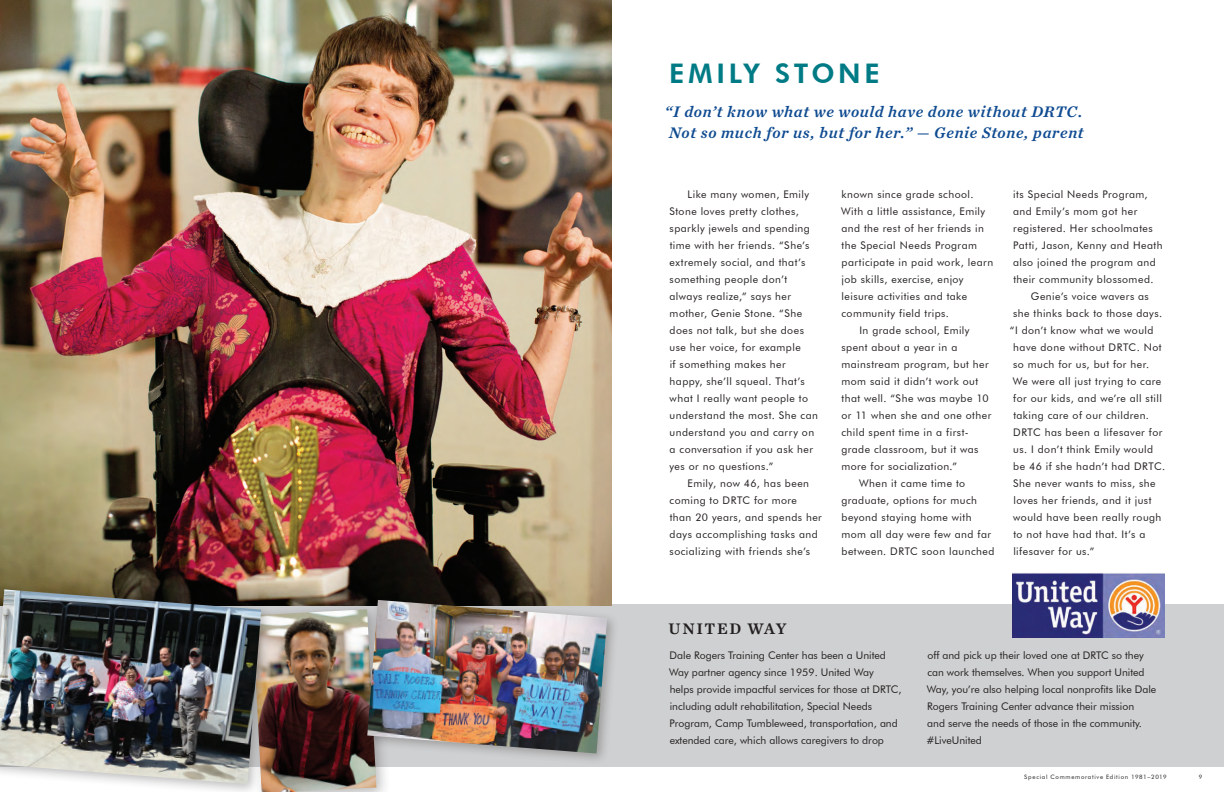
<style>
.page{position:relative;width:1224px;height:792px;background:#fff}
.page>*{position:absolute;margin:0;border:0;box-sizing:border-box;transform-origin:0 0}
.derek{font:800 27px "Futura BT";letter-spacing:.135em;color:#007b85}
.client_quote{font:italic 16px/21px "Chronicle Text G2 Semi";letter-spacing:.04em;color:#0f4b91}
.inset_headline{font:16px "Chronicle Text G2 Semi";letter-spacing:.095em;color:#231f20}
.client_success_story{font:10.5px/17px "Futura BT";letter-spacing:.045em;color:#231f20}
.inset_story_text{font:10.5px/17px "Futura BT";color:#231f20}
.t1{font:6px "Futura BT";letter-spacing:.12em;color:#231f20}
</style>
<div class="page">
<div style="left:0;top:604px;width:1224px;height:163px;background:#cfd0d1"></div>
<img style="left:0;top:0;width:612px;height:602px">
<div style="left:245px;top:602px;width:146px;height:190px;background:#231f20;opacity:.3"></div>
<img style="left:274px;top:609px;width:102px;height:183px">
<div style="left:0;top:583px;width:274px;height:209px;background:#231f20;opacity:.3"></div>
<img style="left:0;top:589px;width:261px;height:195px">
<div style="left:361px;top:594px;width:258px;height:171px;background:#231f20;opacity:.3"></div>
<img style="left:367px;top:600px;width:240px;height:153px">
<img style="left:1013px;top:573px;width:152px;height:65px">
<h1 class="derek" style="left:669px;top:57px;width:212px">EMILY STONE</h1>
<p class="client_quote" style="left:665px;top:101px;width:420px">“I don’t know what we would have done without DRTC.<br>Not so much for us, but for her.” — Genie Stone, parent</p>
<p class="client_success_story" style="left:670px;top:186px;width:150px;text-indent:18px">Like many women, Emily<br>Stone loves pretty clothes, sparkly jewels and spending time with her friends. “She’s extremely social, and that’s something people don’t always realize,” says her mother, Genie Stone. “She does not talk, but she does use her voice, for example<br>if something makes her happy, she’ll squeal. That’s what I really want people to understand the most. She can understand you and carry on a conversation if you ask her yes or no questions.”</p>
<p class="client_success_story" style="left:670px;top:474px;width:154px;text-indent:18px">Emily, now 46, has been coming to DRTC for more<br>than 20 years, and spends her days accomplishing tasks and socializing with friends she’s</p>
<p class="client_success_story" style="left:841px;top:186px;width:154px">known since grade school.<br>With a little assistance, Emily and the rest of her friends in the Special Needs Program participate in paid work, learn job skills, exercise, enjoy leisure activities and take community field trips.</p>
<p class="client_success_story" style="left:841px;top:322px;width:151px;text-indent:18px">In grade school, Emily spent about a year in a mainstream program, but her mom said it didn’t work out that well. “She was maybe 10 or 11 when she and one other child spent time in a first&shy;grade classroom, but it was more for socialization.”</p>
<p class="client_success_story" style="left:841px;top:474px;width:155px;text-indent:18px">When it came time to graduate, options for much beyond staying home with mom all day were few and far between. DRTC soon launched</p>
<p class="client_success_story" style="left:1013px;top:186px;width:151px">its Special Needs Program, and Emily’s mom got her registered. Her schoolmates<br>Patti, Jason, Kenny and Heath also joined the program and their community blossomed.</p>
<p class="client_success_story" style="left:1031px;top:288px;width:120px">Genie’s voice wavers as</p>
<p class="client_success_story" style="left:1013px;top:305px;width:151px">she thinks back to those days.</p>
<p class="client_success_story" style="left:1010px;top:322px;width:145px">“I don’t know what we would</p>
<p class="client_success_story" style="left:1013px;top:339px;width:150px">have done without DRTC. Not</p>
<p class="client_success_story" style="left:1013px;top:356px;width:138px">so much for us, but for her.</p>
<p class="client_success_story" style="left:1013px;top:373px;width:150px">We were all just trying to care</p>
<p class="client_success_story" style="left:1013px;top:390px;width:150px">for our kids, and we’re all still</p>
<p class="client_success_story" style="left:1013px;top:406px;width:137px">taking care of our children.</p>
<p class="client_success_story" style="left:1013px;top:423px;width:151px">DRTC has been a lifesaver for</p>
<p class="client_success_story" style="left:1013px;top:440px;width:141px">us. I don’t think Emily would</p>
<p class="client_success_story" style="left:1013px;top:457px;width:154px">be 46 if she hadn’t had DRTC.</p>
<p class="client_success_story" style="left:1013px;top:474px;width:144px">She never wants to miss, she</p>
<p class="client_success_story" style="left:1013px;top:491px;width:140px">loves her friends, and it just</p>
<p class="client_success_story" style="left:1013px;top:508px;width:150px">would have been really rough</p>
<p class="client_success_story" style="left:1013px;top:525px;width:133px">to not have had that. It’s a</p>
<p class="client_success_story" style="left:1013px;top:542px;width:83px">lifesaver for us.”</p>
<h2 class="inset_headline" style="left:669px;top:617px;width:120px">UNITED WAY</h2>
<p class="inset_story_text" style="left:669px;top:647px;width:234px">Dale Rogers Training Center has been a United Way partner agency since 1959. United Way<br>helps provide impactful services for those at DRTC, including adult rehabilitation, Special Needs Program, Camp Tumbleweed, transportation, and extended care, which allows caregivers to drop</p>
<p class="inset_story_text" style="left:926px;top:647px;width:231px">off and pick up their loved one at DRTC so they can work themselves. When you support United Way, you’re also helping local nonprofits like Dale Rogers Training Center advance their mission<br>and serve the needs of those in the community. #LiveUnited</p>
<p class="t1" style="left:1024px;top:773px;width:144px">Special Commemorative Edition 1981–2019</p>
<p class="t1" style="left:1199px;top:773px;width:5px">9</p>
</div>
